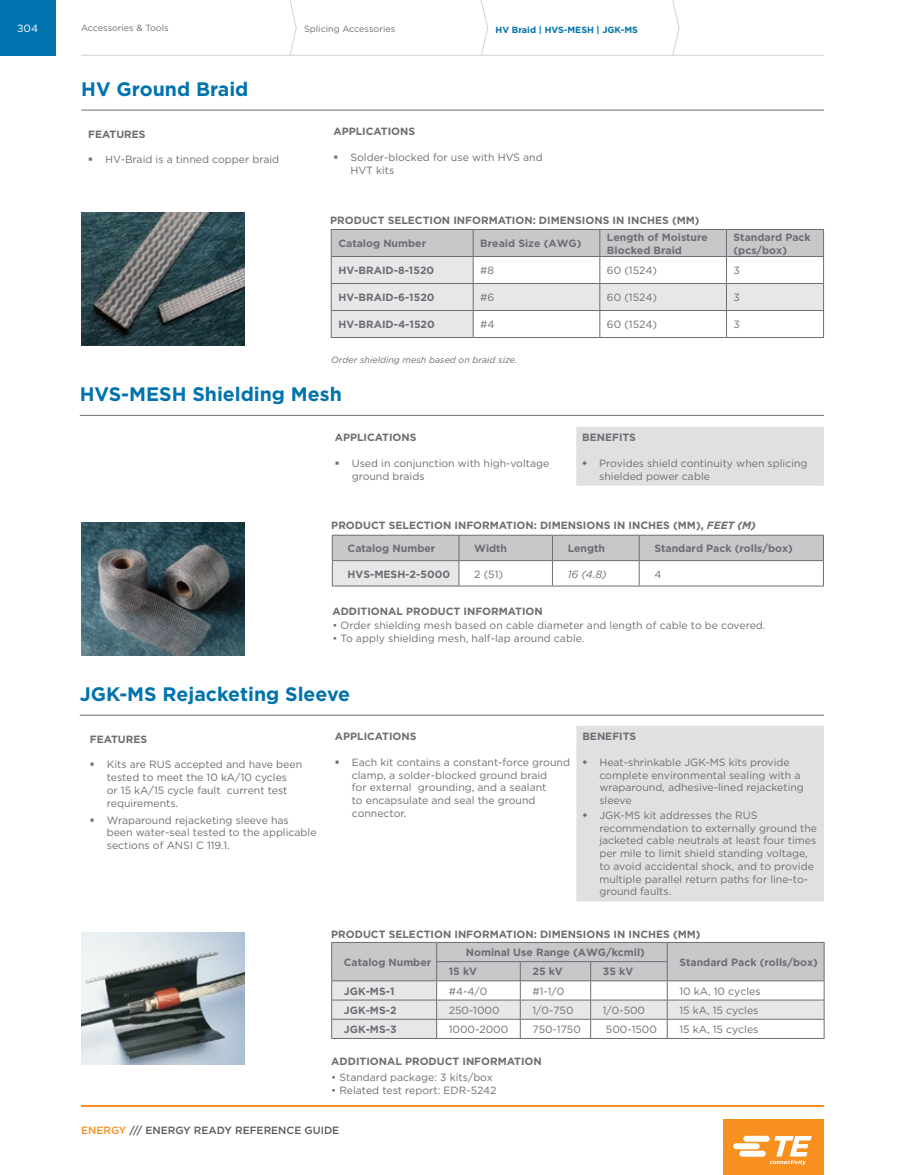
<style>
.page{position:relative;width:905px;height:1175px;background:#fff}
.page>*{position:absolute;margin:0;border:0;box-sizing:border-box;transform-origin:0 0}
.t1{font:700 19.5px "Gotham";color:#0073ae}
.t2{font:10.5px/12.8px "Gotham";color:#6d6e71}
.t3{font:700 10.5px/12.8px "Gotham";color:#6d6e71}
.t4{font:500 10.5px "Gotham";color:#58595b}
.t5{font:italic 10.5px "Gotham";color:#6d6e71}
.t6{font:10.5px "Gotham";color:#fff}
.t7{font:9px "Gotham";color:#6d6e71}
.t8{font:italic 9px "Gotham";color:#6d6e71}
.t9{font:700 9px "Gotham";color:#0073ae}
.s1{font-style:italic}
.s2{color:#f7901e}
</style>
<div class="page">
<div style="left:723px;top:1119px;width:101px;height:55px;background:#f7901e"></div>
<svg style="left:733px;top:1135px;width:78px;height:30px"></svg>
<div style="left:0;top:0;width:55px;height:55px;background:#0073ae"></div>
<hr style="left:81px;top:55px;width:743px;height:1px;background:#d1d3d4">
<svg style="left:289px;top:0;width:8px;height:55px"></svg>
<svg style="left:480px;top:0;width:8px;height:55px"></svg>
<svg style="left:672px;top:0;width:8px;height:55px"></svg>
<hr style="left:81px;top:1105px;width:743px;height:1px;background:#f7901e">
<hr style="left:81px;top:110px;width:742px;height:1px;background:#6d6e71">
<hr style="left:331px;top:337px;width:142px;height:1px;background:#6d6e71">
<hr style="left:473px;top:337px;width:126px;height:1px;background:#6d6e71">
<hr style="left:599px;top:337px;width:127px;height:1px;background:#6d6e71">
<hr style="left:726px;top:337px;width:98px;height:1px;background:#6d6e71">
<svg style="left:331px;top:229px;width:493px;height:108px"></svg>
<hr style="left:331px;top:283px;width:142px;height:1px;background:#6d6e71">
<hr style="left:473px;top:283px;width:126px;height:1px;background:#6d6e71">
<hr style="left:599px;top:283px;width:127px;height:1px;background:#6d6e71">
<hr style="left:726px;top:283px;width:98px;height:1px;background:#6d6e71">
<hr style="left:331px;top:310px;width:142px;height:1px;background:#6d6e71">
<hr style="left:473px;top:310px;width:126px;height:1px;background:#6d6e71">
<hr style="left:599px;top:310px;width:127px;height:1px;background:#6d6e71">
<hr style="left:726px;top:310px;width:98px;height:1px;background:#6d6e71">
<img style="left:81px;top:213px;width:163px;height:132px">
<hr style="left:80px;top:415px;width:743px;height:1px;background:#6d6e71">
<img style="left:81px;top:522px;width:164px;height:133px">
<hr style="left:332px;top:585px;width:127px;height:1px;background:#6d6e71">
<hr style="left:459px;top:585px;width:93px;height:1px;background:#6d6e71">
<hr style="left:552px;top:585px;width:87px;height:1px;background:#6d6e71">
<hr style="left:639px;top:585px;width:184px;height:1px;background:#6d6e71">
<svg style="left:332px;top:535px;width:492px;height:50px"></svg>
<hr style="left:80px;top:715px;width:743px;height:1px;background:#6d6e71">
<div style="left:576px;top:726px;width:248px;height:175px;background:#e0e0e2"></div>
<img style="left:81px;top:932px;width:164px;height:132px">
<hr style="left:331px;top:1038px;width:105px;height:1px;background:#6d6e71">
<hr style="left:436px;top:1038px;width:84px;height:1px;background:#6d6e71">
<hr style="left:520px;top:1038px;width:70px;height:1px;background:#6d6e71">
<hr style="left:590px;top:1038px;width:77px;height:1px;background:#6d6e71">
<hr style="left:667px;top:1038px;width:157px;height:1px;background:#6d6e71">
<svg style="left:331px;top:942px;width:493px;height:96px"></svg>
<hr style="left:331px;top:980px;width:105px;height:1px;background:#6d6e71">
<hr style="left:436px;top:980px;width:84px;height:1px;background:#6d6e71">
<hr style="left:520px;top:980px;width:70px;height:1px;background:#6d6e71">
<hr style="left:590px;top:980px;width:77px;height:1px;background:#6d6e71">
<hr style="left:667px;top:980px;width:157px;height:1px;background:#6d6e71">
<hr style="left:331px;top:999px;width:105px;height:1px;background:#6d6e71">
<hr style="left:436px;top:999px;width:84px;height:1px;background:#6d6e71">
<hr style="left:520px;top:999px;width:70px;height:1px;background:#6d6e71">
<hr style="left:590px;top:999px;width:77px;height:1px;background:#6d6e71">
<hr style="left:667px;top:999px;width:157px;height:1px;background:#6d6e71">
<hr style="left:331px;top:1018px;width:105px;height:1px;background:#6d6e71">
<hr style="left:436px;top:1018px;width:84px;height:1px;background:#6d6e71">
<hr style="left:520px;top:1018px;width:70px;height:1px;background:#6d6e71">
<hr style="left:590px;top:1018px;width:77px;height:1px;background:#6d6e71">
<hr style="left:667px;top:1018px;width:157px;height:1px;background:#6d6e71">
<div style="left:576px;top:427px;width:247px;height:58px;background:#e0e0e2"></div>
<svg style="left:583px;top:759px;width:4px;height:5px"></svg>
<svg style="left:583px;top:812px;width:4px;height:5px"></svg>
<p class="t6" style="left:12px;top:15px;width:22px">304</p>
<p class="t6" style="left:17px;top:21px;width:22px">304</p>
<p class="t7" style="left:81px;top:22px;width:89px">Accessories &amp; Tools</p>
<p class="t7" style="left:304px;top:23px;width:92px">Splicing Accessories</p>
<p class="t9" style="left:495px;top:24px;width:144px">HV Braid | HVS-MESH | JGK-MS</p>
<h1 class="t1" style="left:81px;top:76px;width:169px">HV Ground Braid</h1>
<p class="t3" style="left:88px;top:128px;width:59px">FEATURES</p>
<p class="t3" style="left:333px;top:125px;width:83px">APPLICATIONS</p>
<p class="t2" style="left:105px;top:153px;width:175px">HV-Braid is a tinned copper braid</p>
<p class="t2" style="left:350px;top:151px;width:194px">Solder-blocked for use with HVS and<br>HVT kits</p>
<p class="t3" style="left:330px;top:214px;width:371px">PRODUCT SELECTION INFORMATION: DIMENSIONS IN INCHES (MM)</p>
<p class="t3" style="left:338px;top:237px;width:89px">Catalog Number</p>
<p class="t3" style="left:480px;top:237px;width:103px">Breaid Size (AWG)</p>
<p class="t3" style="left:607px;top:231px;width:102px">Length of Moisture<br>Blocked Braid</p>
<p class="t3" style="left:733px;top:231px;width:79px">Standard Pack (pcs/box)</p>
<p class="t3" style="left:338px;top:264px;width:97px">HV-BRAID-8-1520</p>
<p class="t2" style="left:480px;top:264px;width:15px">#8</p>
<p class="t2" style="left:607px;top:264px;width:52px">60 (1524)</p>
<p class="t2" style="left:733px;top:264px;width:8px">3</p>
<p class="t3" style="left:338px;top:291px;width:98px">HV-BRAID-6-1520</p>
<p class="t2" style="left:480px;top:291px;width:16px">#6</p>
<p class="t2" style="left:607px;top:291px;width:52px">60 (1524)</p>
<p class="t2" style="left:733px;top:291px;width:8px">3</p>
<p class="t3" style="left:338px;top:318px;width:98px">HV-BRAID-4-1520</p>
<p class="t2" style="left:480px;top:318px;width:16px">#4</p>
<p class="t2" style="left:607px;top:318px;width:52px">60 (1524)</p>
<p class="t2" style="left:733px;top:318px;width:8px">3</p>
<p class="t8" style="left:331px;top:355px;width:187px">Order shielding mesh based on braid size.</p>
<h1 class="t1" style="left:80px;top:381px;width:263px">HVS-MESH Shielding Mesh</h1>
<p class="t3" style="left:335px;top:431px;width:83px">APPLICATIONS</p>
<p class="t3" style="left:582px;top:431px;width:55px">BENEFITS</p>
<p class="t2" style="left:352px;top:456px;width:199px">Used in conjunction with high-voltage ground braids</p>
<p class="t2" style="left:599px;top:456px;width:210px">Provides shield continuity when splicing shielded power cable</p>
<p class="t3" style="left:331px;top:519px;width:426px">PRODUCT SELECTION INFORMATION: DIMENSIONS IN INCHES (MM), <span class="s1">FEET (M)</span></p>
<p class="t3" style="left:347px;top:542px;width:89px">Catalog Number</p>
<p class="t3" style="left:474px;top:542px;width:34px">Width</p>
<p class="t3" style="left:567px;top:542px;width:39px">Length</p>
<p class="t3" style="left:654px;top:542px;width:140px">Standard Pack (rolls/box)</p>
<p class="t3" style="left:347px;top:567px;width:104px">HVS-MESH-2-5000</p>
<p class="t2" style="left:474px;top:567px;width:30px">2 (51)</p>
<p class="t5" style="left:567px;top:568px;width:41px">16 (4.8)</p>
<p class="t2" style="left:654px;top:567px;width:9px">4</p>
<p class="t3" style="left:332px;top:604px;width:212px">ADDITIONAL PRODUCT INFORMATION</p>
<p class="t2" style="left:332px;top:619px;width:434px">• Order shielding mesh based on cable diameter and length of cable to be covered.</p>
<p class="t2" style="left:332px;top:631px;width:253px">• To apply shielding mesh, half-lap around cable.</p>
<h1 class="t1" style="left:80px;top:681px;width:272px">JGK-MS Rejacketing Sleeve</h1>
<p class="t3" style="left:90px;top:732px;width:59px">FEATURES</p>
<p class="t3" style="left:335px;top:730px;width:83px">APPLICATIONS</p>
<p class="t3" style="left:582px;top:730px;width:55px">BENEFITS</p>
<p class="t2" style="left:107px;top:758px;width:197px">Kits are RUS accepted and have been tested to meet the 10 kA/10 cycles<br>or 15 kA/15 cycle fault current test requirements.</p>
<p class="t2" style="left:107px;top:813px;width:211px">Wraparound rejacketing sleeve has been water-seal tested to the applicable sections of ANSI C 119.1.</p>
<p class="t2" style="left:352px;top:755px;width:220px">Each kit contains a constant-force ground clamp, a solder-blocked ground braid<br>for external grounding, and a sealant<br>to encapsulate and seal the ground connector.</p>
<p class="t2" style="left:599px;top:755px;width:206px">Heat-shrinkable JGK-MS kits provide complete environmental sealing with a wraparound, adhesive-lined rejacketing sleeve</p>
<p class="t2" style="left:599px;top:808px;width:219px">JGK-MS kit addresses the RUS recommendation to externally ground the jacketed cable neutrals at least four times per mile to limit shield standing voltage, to avoid accidental shock, and to provide multiple parallel return paths for line-to&shy;ground faults.</p>
<p class="t3" style="left:331px;top:928px;width:371px">PRODUCT SELECTION INFORMATION: DIMENSIONS IN INCHES (MM)</p>
<p class="t3" style="left:344px;top:955px;width:89px">Catalog Number</p>
<p class="t3" style="left:466px;top:946px;width:181px">Nominal Use Range (AWG/kcmil)</p>
<p class="t3" style="left:449px;top:965px;width:30px">15 kV</p>
<p class="t3" style="left:532px;top:965px;width:32px">25 kV</p>
<p class="t3" style="left:602px;top:965px;width:32px">35 kV</p>
<p class="t3" style="left:679px;top:955px;width:140px">Standard Pack (rolls/box)</p>
<p class="t3" style="left:344px;top:984px;width:52px">JGK-MS-1</p>
<p class="t2" style="left:449px;top:984px;width:40px">#4-4/0</p>
<p class="t2" style="left:532px;top:984px;width:33px">#1-1/0</p>
<p class="t2" style="left:679px;top:984px;width:83px">10 kA, 10 cycles</p>
<p class="t3" style="left:344px;top:1003px;width:54px">JGK-MS-2</p>
<p class="t2" style="left:449px;top:1003px;width:52px">250-1000</p>
<p class="t2" style="left:532px;top:1003px;width:43px">1/0-750</p>
<p class="t2" style="left:602px;top:1003px;width:44px">1/0-500</p>
<p class="t2" style="left:679px;top:1003px;width:81px">15 kA, 15 cycles</p>
<p class="t3" style="left:344px;top:1022px;width:54px">JGK-MS-3</p>
<p class="t2" style="left:449px;top:1022px;width:61px">1000-2000</p>
<p class="t2" style="left:532px;top:1022px;width:50px">750-1750</p>
<p class="t2" style="left:606px;top:1022px;width:52px">500-1500</p>
<p class="t2" style="left:679px;top:1022px;width:81px">15 kA, 15 cycles</p>
<p class="t3" style="left:331px;top:1054px;width:212px">ADDITIONAL PRODUCT INFORMATION</p>
<p class="t2" style="left:331px;top:1071px;width:163px">• Standard package: 3 kits/box</p>
<p class="t2" style="left:331px;top:1083px;width:167px">• Related test report: EDR-5242</p>
<p class="t4" style="left:81px;top:1123px;width:260px"><span class="s2">ENERGY</span> /// ENERGY READY REFERENCE GUIDE</p>
</div>
